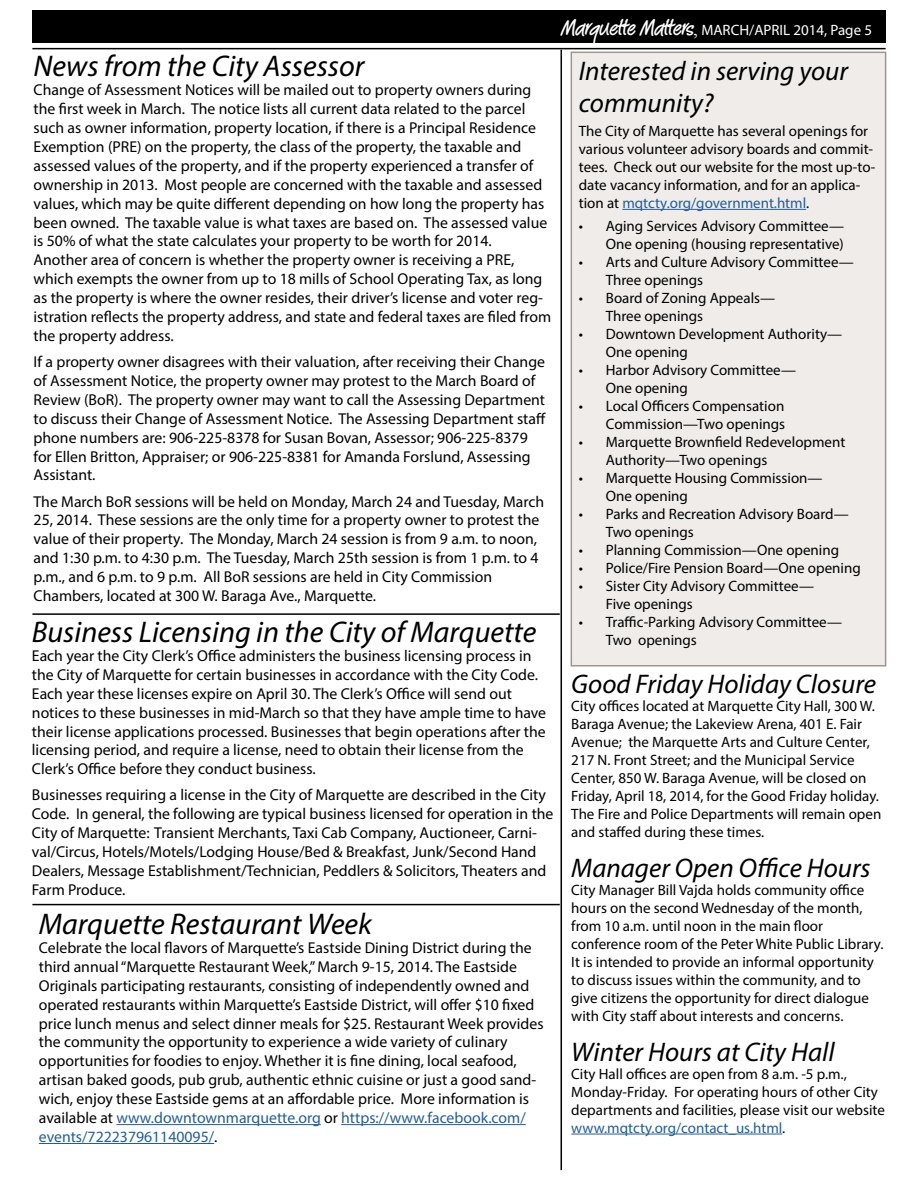
<style>
.page{position:relative;width:918px;height:1188px;background:#fff}
.page>*{position:absolute;margin:0;border:0;box-sizing:border-box;transform-origin:0 0}
.t1{font:italic 30px "Myriad Pro";color:#000}
.t2{font:italic 27px/32.4px "Myriad Pro";color:#000}
.t3{font:15.75px/18.9px "Myriad Pro";color:#000}
.t4{font:15px/18px "Myriad Pro";color:#000}
.t5{font:15px "Myriad Pro";color:#fff}
.s1{font-family:"Peekaboo";font-size:22.5px}
.s2{font-family:"Times New Roman";font-size:19.5px}
.s3{color:#215e9e}
</style>
<div class="page">
<div style="left:32px;top:10px;width:854px;height:32px;background:#000"></div>
<hr style="left:32px;top:48px;width:854px;height:1px;background:#000">
<hr style="left:561px;top:50px;width:1px;height:1120px;background:#000">
<div style="left:571px;top:52px;width:315px;height:614px;background:#efecea"></div>
<hr style="left:622px;top:209px;width:184px;height:1px;background:#215e9e">
<div style="left:571px;top:52px;width:315px;height:615px;border:2px solid #a29490"></div>
<hr style="left:571px;top:1134px;width:211px;height:1px;background:#215e9e">
<hr style="left:32px;top:613px;width:528px;height:2px;background:#000">
<hr style="left:32px;top:904px;width:528px;height:1px;background:#000">
<hr style="left:116px;top:1124px;width:205px;height:1px;background:#215e9e">
<hr style="left:341px;top:1124px;width:185px;height:1px;background:#215e9e">
<hr style="left:39px;top:1143px;width:175px;height:1px;background:#215e9e">
<p class="t5" style="left:561px;top:20px;width:313px"><span class="s1">Marquette Matters</span><span class="s2">,</span> MARCH/APRIL 2014, Page 5</p>
<h1 class="t1" style="left:34px;top:48px;width:332px">News from the City Assessor</h1>
<p class="t3" style="left:34px;top:80px;width:519px">Change of Assessment Notices will be mailed out to property owners during the first week in March. The notice lists all current data related to the parcel such as owner information, property location, if there is a Principal Residence Exemption (PRE) on the property, the class of the property, the taxable and assessed values of the property, and if the property experienced a transfer of ownership in 2013. Most people are concerned with the taxable and assessed values, which may be quite different depending on how long the property has been owned. The taxable value is what taxes are based on. The assessed value is 50% of what the state calculates your property to be worth for 2014.<br>Another area of concern is whether the property owner is receiving a PRE, which exempts the owner from up to 18 mills of School Operating Tax, as long as the property is where the owner resides, their driver’s license and voter reg&shy;istration reflects the property address, and state and federal taxes are filed from the property address.</p>
<p class="t3" style="left:34px;top:352px;width:514px">If a property owner disagrees with their valuation, after receiving their Change of Assessment Notice, the property owner may protest to the March Board of Review (BoR). The property owner may want to call the Assessing Department to discuss their Change of Assessment Notice. The Assessing Department staff phone numbers are: 906-225-8378 for Susan Bovan, Assessor; 906-225-8379 for Ellen Britton, Appraiser; or 906-225-8381 for Amanda Forslund, Assessing Assistant.</p>
<p class="t3" style="left:34px;top:492px;width:512px">The March BoR sessions will be held on Monday, March 24 and Tuesday, March 25, 2014. These sessions are the only time for a property owner to protest the value of their property. The Monday, March 24 session is from 9 a.m. to noon, and 1:30 p.m. to 4:30 p.m. The Tuesday, March 25th session is from 1 p.m. to 4 p.m., and 6 p.m. to 9 p.m. All BoR sessions are held in City Commission Chambers, located at 300 W. Baraga Ave., Marquette.</p>
<h1 class="t1" style="left:32px;top:613px;width:506px">Business Licensing in the City of Marquette</h1>
<p class="t3" style="left:32px;top:646px;width:516px">Each year the City Clerk’s Office administers the business licensing process in the City of Marquette for certain businesses in accordance with the City Code.<br>Each year these licenses expire on April 30. The Clerk’s Office will send out notices to these businesses in mid-March so that they have ample time to have their license applications processed. Businesses that begin operations after the licensing period, and require a license, need to obtain their license from the Clerk’s Office before they conduct business.</p>
<p class="t3" style="left:32px;top:785px;width:523px">Businesses requiring a license in the City of Marquette are described in the City Code. In general, the following are typical business licensed for operation in the City of Marquette: Transient Merchants, Taxi Cab Company, Auctioneer, Carni&shy;val/Circus, Hotels/Motels/Lodging House/Bed &amp; Breakfast, Junk/Second Hand Dealers, Message Establishment/Technician, Peddlers &amp; Solicitors, Theaters and Farm Produce.</p>
<h1 class="t1" style="left:39px;top:905px;width:334px">Marquette Restaurant Week</h1>
<p class="t3" style="left:39px;top:938px;width:506px">Celebrate the local flavors of Marquette’s Eastside Dining District during the third annual “Marquette Restaurant Week,” March 9-15, 2014. The Eastside Originals participating restaurants, consisting of independently owned and operated restaurants within Marquette’s Eastside District, will offer $10 fixed price lunch menus and select dinner meals for $25. Restaurant Week provides the community the opportunity to experience a wide variety of culinary opportunities for foodies to enjoy. Whether it is fine dining, local seafood, artisan baked goods, pub grub, authentic ethnic cuisine or just a good sand&shy;wich, enjoy these Eastside gems at an affordable price. More information is available at <span class="s3">www.downtownmarquette.org</span> or <span class="s3">https://www.facebook.com/ events/722237961140095/</span>.</p>
<h2 class="t2" style="left:579px;top:54px;width:271px">Interested in serving your community?</h2>
<p class="t4" style="left:579px;top:122px;width:298px">The City of Marquette has several openings for various volunteer advisory boards and commit&shy;tees. Check out our website for the most up-to&shy;date vacancy information, and for an applica&shy;tion at <span class="s3">mqtcty.org/government.html</span>.</p>
<p class="t4" style="left:579px;top:217px;width:267px;text-align:right">• Aging Services Advisory Committee—<br>One opening (housing representative)</p>
<p class="t4" style="left:606px;top:253px;width:250px;text-indent:-27px">• Arts and Culture Advisory Committee—<br>Three openings</p>
<p class="t4" style="left:606px;top:289px;width:171px;text-indent:-27px">• Board of Zoning Appeals—<br>Three openings</p>
<p class="t4" style="left:606px;top:325px;width:238px;text-indent:-27px">• Downtown Development Authority—<br>One opening</p>
<p class="t4" style="left:606px;top:361px;width:192px;text-indent:-27px">• Harbor Advisory Committee—<br>One opening</p>
<p class="t4" style="left:579px;top:397px;width:208px;text-align:right">• Local Officers Compensation<br>Commission—Two openings</p>
<p class="t4" style="left:606px;top:433px;width:241px;text-indent:-27px">• Marquette Brownfield Redevelopment<br>Authority—Two openings</p>
<p class="t4" style="left:606px;top:469px;width:218px;text-indent:-27px">• Marquette Housing Commission—<br>One opening</p>
<p class="t4" style="left:606px;top:505px;width:244px;text-indent:-27px">• Parks and Recreation Advisory Board—<br>Two openings</p>
<p class="t4" style="left:579px;top:541px;width:262px">• Planning Commission—One opening</p>
<p class="t4" style="left:579px;top:559px;width:283px">• Police/Fire Pension Board—One opening</p>
<p class="t4" style="left:606px;top:577px;width:210px;text-indent:-27px">• Sister City Advisory Committee—<br>Five openings</p>
<p class="t4" style="left:606px;top:613px;width:238px;text-indent:-27px">• Traffic-Parking Advisory Committee—<br>Two openings</p>
<h2 class="t2" style="left:571px;top:668px;width:306px">Good Friday Holiday Closure</h2>
<p class="t4" style="left:571px;top:697px;width:312px">City offices located at Marquette City Hall, 300 W.<br>Baraga Avenue; the Lakeview Arena, 401 E. Fair Avenue; the Marquette Arts and Culture Center, 217 N. Front Street; and the Municipal Service Center, 850 W. Baraga Avenue, will be closed on Friday, April 18, 2014, for the Good Friday holiday.<br>The Fire and Police Departments will remain open and staffed during these times.</p>
<h2 class="t2" style="left:571px;top:851px;width:301px">Manager Open Office Hours</h2>
<p class="t4" style="left:571px;top:881px;width:314px">City Manager Bill Vajda holds community office hours on the second Wednesday of the month, from 10 a.m. until noon in the main floor conference room of the Peter White Public Library.<br>It is intended to provide an informal opportunity to discuss issues within the community, and to give citizens the opportunity for direct dialogue with City staff about interests and concerns.</p>
<h2 class="t2" style="left:571px;top:1035px;width:265px">Winter Hours at City Hall</h2>
<p class="t4" style="left:571px;top:1064px;width:315px">City Hall offices are open from 8 a.m. -5 p.m., Monday-Friday. For operating hours of other City departments and facilities, please visit our website <span class="s3">www.mqtcty.org/contact_us.html</span>.</p>
</div>
